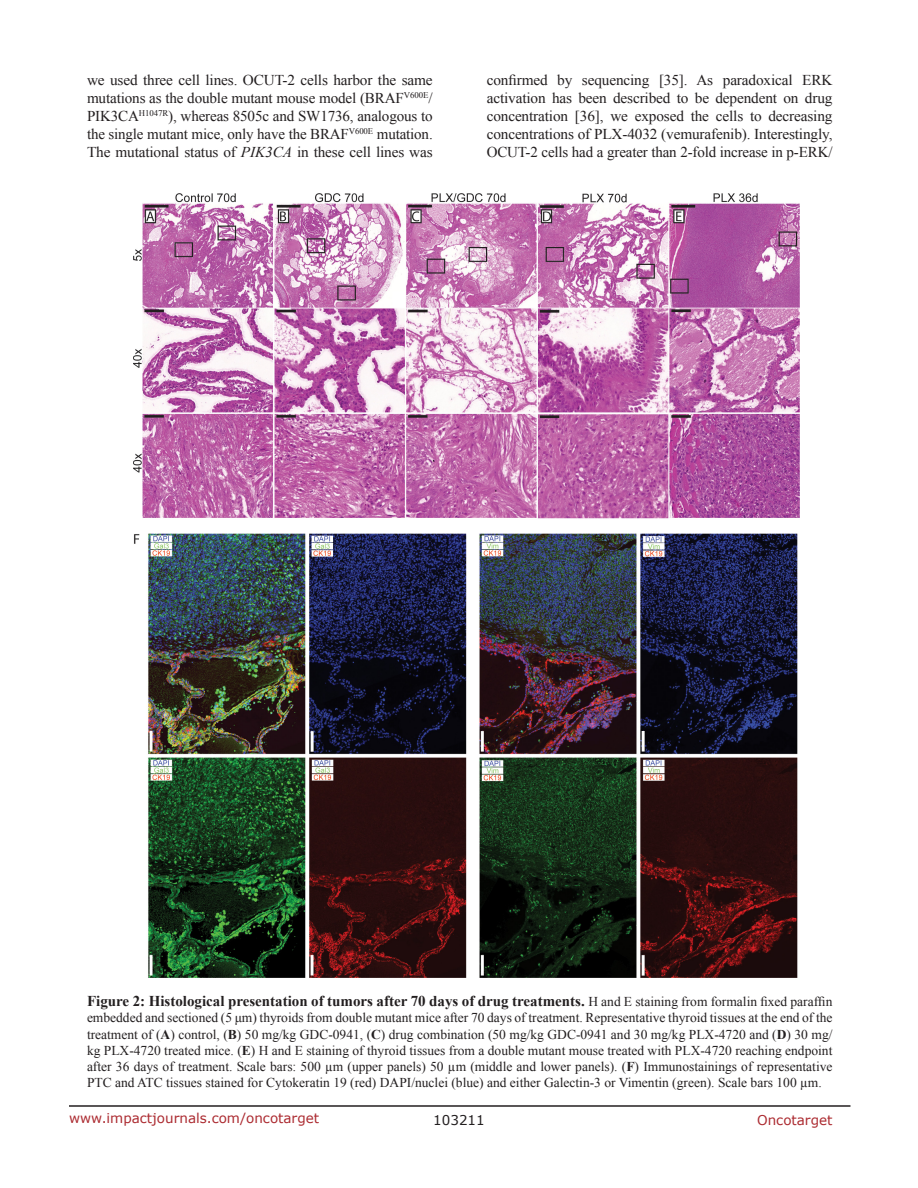
<style>
.page{position:relative;width:918px;height:1188px;background:#fff}
.page>*{position:absolute;margin:0;border:0;box-sizing:border-box;transform-origin:0 0}
.BodyText{font:15px/18px "Times New Roman";letter-spacing:-.01em;color:#231f20;text-align:justify}
.FigureText{font:700 15px "Times New Roman";color:#231f20}
.FigureText-2{font:13.5px/16.2px "Times New Roman";color:#231f20;text-align:justify}
.t1{font:13.5px "Verdana";color:#ac2b31}
.t2{font:13.5px "Verdana";color:#231f20}
.s1{font-style:italic}
.s2{font-weight:400;font-size:13.5px}
.s3{font-weight:700}
</style>
<div class="page">
<hr style="left:69px;top:1105px;width:781px;height:2px;background:#231f20">
<img style="left:133px;top:193px;width:666px;height:784px">
<p class="BodyText" style="left:87px;top:71px;width:347px">we used three cell lines. OCUT-2 cells harbor the same mutations as the double mutant mouse model (BRAF<sup>V600E</sup>/ PIK3CA<sup>H1047R</sup>), whereas 8505c and SW1736, analogous to the single mutant mice, only have the BRAF<sup>V600E</sup> mutation.<br>The mutational status of <span class="s1">PIK3CA</span> in these cell lines was</p>
<p class="BodyText" style="left:487px;top:71px;width:347px">confirmed by sequencing [35]. As paradoxical ERK activation has been described to be dependent on drug concentration [36], we exposed the cells to decreasing concentrations of PLX-4032 (vemurafenib). Interestingly, OCUT-2 cells had a greater than 2-fold increase in p-ERK/</p>
<p class="FigureText" style="left:87px;top:991px;width:747px">Figure 2: Histological presentation of tumors after 70 days of drug treatments. <span class="s2">H and E staining from formalin fixed paraffin</span></p>
<p class="FigureText-2" style="left:87px;top:1010px;width:747px">embedded and sectioned (5 μm) thyroids from double mutant mice after 70 days of treatment. Representative thyroid tissues at the end of the treatment of (<span class="s3">A</span>) control, (<span class="s3">B</span>) 50 mg/kg GDC-0941, (<span class="s3">C</span>) drug combination (50 mg/kg GDC-0941 and 30 mg/kg PLX-4720 and (<span class="s3">D</span>) 30 mg/ kg PLX-4720 treated mice. (<span class="s3">E</span>) H and E staining of thyroid tissues from a double mutant mouse treated with PLX-4720 reaching endpoint after 36 days of treatment. Scale bars: 500 µm (upper panels) 50 µm (middle and lower panels). (<span class="s3">F</span>) Immunostainings of representative PTC and ATC tissues stained for Cytokeratin 19 (red) DAPI/nuclei (blue) and either Galectin-3 or Vimentin (green). Scale bars 100 µm.</p>
<p class="t1" style="left:69px;top:1109px;width:252px">www.impactjournals.com/oncotarget</p>
<p class="t2" style="left:433px;top:1111px;width:53px">103211</p>
<p class="t1" style="left:757px;top:1111px;width:77px">Oncotarget</p>
</div>
